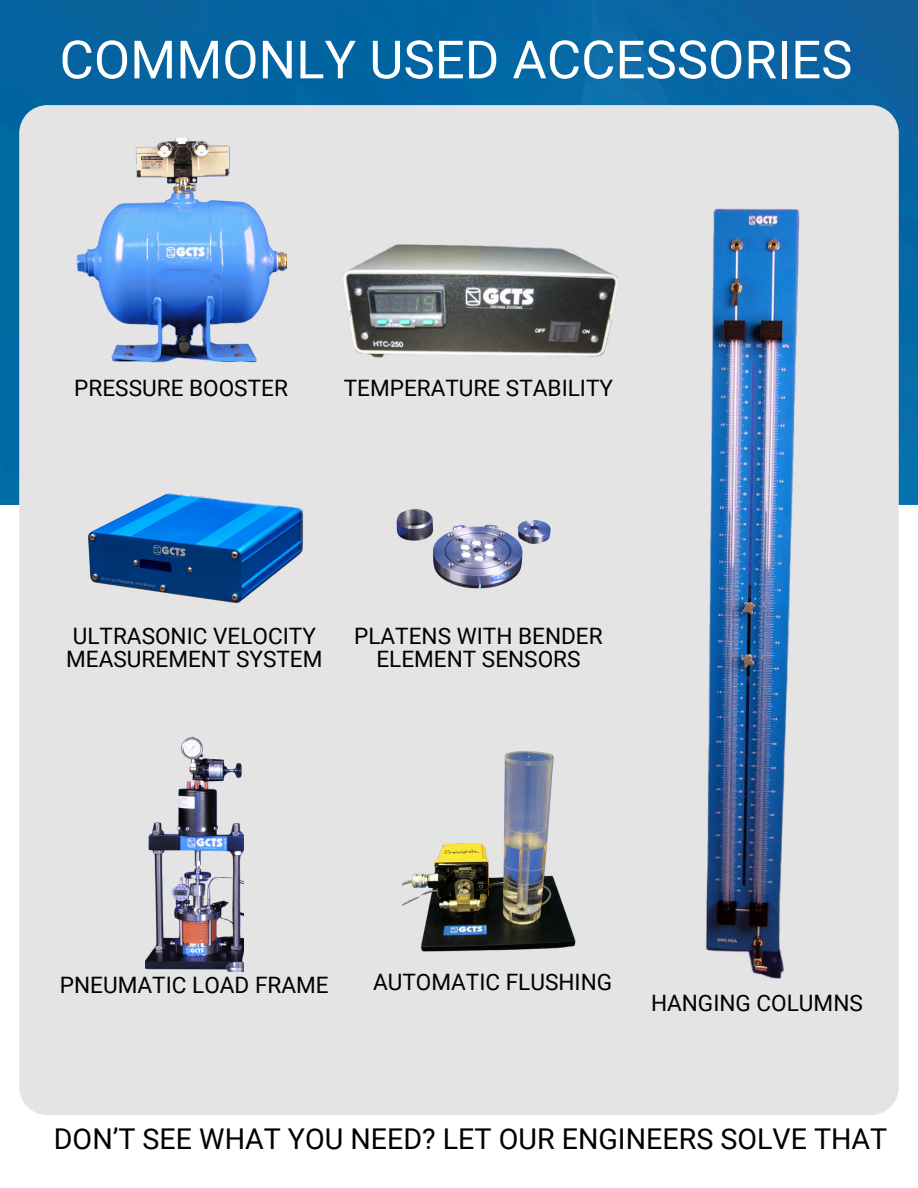
<style>
.page{position:relative;width:918px;height:1188px;background:#fff}
.page>*{position:absolute;margin:0;border:0;box-sizing:border-box;transform-origin:0 0}
.t1{font:52.8px "Roboto";color:#fff}
.t2{font:28.65px "Roboto";color:#000}
.t3{font:22.65px/22.6px "Roboto";color:#000;text-align:center}
</style>
<div class="page">
<img style="left:0;top:0;width:918px;height:504px">
<div style="left:19px;top:105px;width:880px;height:1010px;background:#e4e4e4"></div>
<img style="left:76px;top:139px;width:210px;height:226px">
<img style="left:699px;top:203px;width:115px;height:780px">
<img style="left:380px;top:474px;width:198px;height:148px">
<img style="left:337px;top:241px;width:284px;height:124px">
<img style="left:83px;top:491px;width:223px;height:113px">
<img style="left:145px;top:737px;width:99px;height:235px">
<img style="left:402px;top:735px;width:181px;height:233px">
<p class="t1" style="left:60px;top:29px;width:794px">COMMONLY USED ACCESSORIES</p>
<p class="t3" style="left:74px;top:377px;width:215px">PRESSURE BOOSTER</p>
<p class="t3" style="left:344px;top:377px;width:271px">TEMPERATURE STABILITY</p>
<p class="t3" style="left:66px;top:625px;width:258px;text-align:left">ULTRASONIC VELOCITY<br>MEASUREMENT SYSTEM</p>
<p class="t3" style="left:354px;top:625px;width:250px">PLATENS WITH BENDER<br>ELEMENT SENSORS</p>
<p class="t3" style="left:60px;top:974px;width:270px">PNEUMATIC LOAD FRAME</p>
<p class="t3" style="left:373px;top:971px;width:241px">AUTOMATIC FLUSHING</p>
<h1 class="t3" style="left:651px;top:992px;width:213px">HANGING COLUMNS</h1>
<p class="t2" style="left:54px;top:1123px;width:835px">DON’T SEE WHAT YOU NEED? LET OUR ENGINEERS SOLVE THAT</p>
</div>
